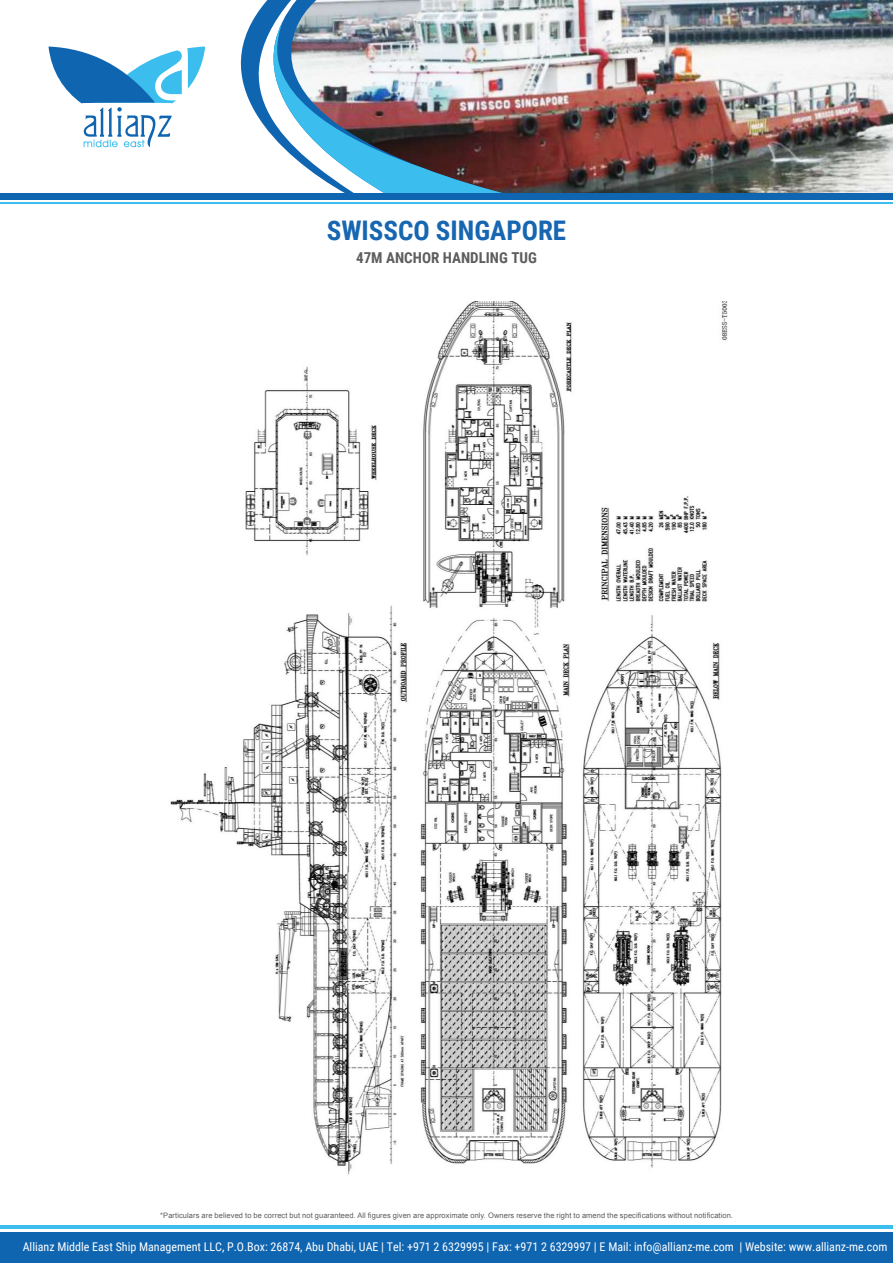
<style>
.page{position:relative;width:893px;height:1263px;background:#fff}
.page>*{position:absolute;margin:0;border:0;box-sizing:border-box;transform-origin:0 0}
.t1{font:700 27px "Roboto Condensed";color:#1666b1}
.t2{font:700 15px "Roboto Condensed";color:#5d5d5d}
.t3{font:12px "Roboto Condensed";color:#fff}
.t4{font:7.5px "Arial";letter-spacing:.01em;color:#5c5c5c}
</style>
<div class="page">
<hr style="left:0;top:202px;width:893px;height:2px;background:#3bbeee">
<div style="left:0;top:1232px;width:893px;height:31px;background:#1065b1"></div>
<hr style="left:0;top:1225px;width:893px;height:4px;background:#3bbeee">
<img style="left:506px;top:0;width:387px;height:194px">
<img style="left:48px;top:0;width:458px;height:194px">
<div style="left:0;top:194px;width:893px;height:6px;background:#1065b1"></div>
<img style="left:170px;top:302px;width:558px;height:873px">
<h1 class="t1" style="left:327px;top:212px;width:241px">SWISSCO SINGAPORE</h1>
<h2 class="t2" style="left:356px;top:247px;width:182px">47M ANCHOR HANDLING TUG</h2>
<p class="t4" style="left:160px;top:1210px;width:574px">*Particulars are believed to be correct but not guaranteed. All figures given are approximate only. Owners reserve the right to amend the specifications without notification.</p>
<h3 class="t3" style="left:23px;top:1238px;width:866px">Allianz Middle East Ship Management LLC, P.O.Box: 26874, Abu Dhabi, UAE | Tel: +971 2 6329995 | Fax: +971 2 6329997 | E Mail: info@allianz-me.com | Website: www.allianz-me.com</h3>
</div>
